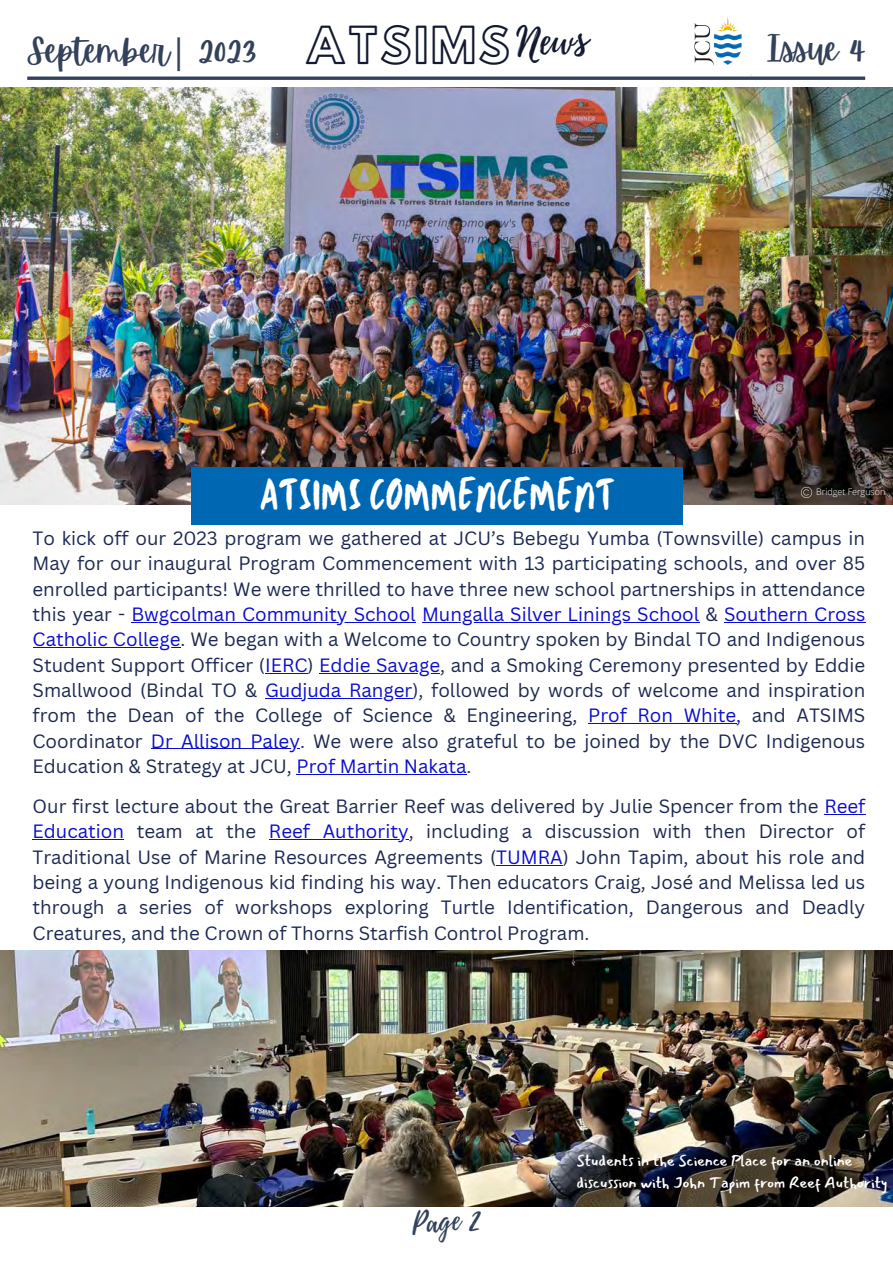
<style>
.page{position:relative;width:893px;height:1264px;background:#fff}
.page>*{position:absolute;margin:0;border:0;box-sizing:border-box;transform-origin:0 0}
.t1{font:45.15px "TC Milo Regular";letter-spacing:.015em;color:#fff}
.t2{font:43.95px "Hussar Ekologiczne 1";letter-spacing:.06em;color:#121930}
.t3{font:39.45px "Playlist Script";color:#121930}
.t4{font:33.75px "Apricots";color:#33425a}
.t5{font:29.25px "Playlist Script";color:#33425a}
.t6{font:18.75px/25.3px "Canva Sans";color:#1c2852;text-align:justify}
.t7{font:15.75px/21.3px "Mansalva";color:#fff}
.t8{font:300 9px "Open Sans";color:#fff}
.s1{font-family:"Noto Sans"}
.s2{color:#0a0ccf}
</style>
<div class="page">
<svg style="left:27px;top:76px;width:838px;height:4px;background:#505d72"></svg>
<img style="left:683px;top:17px;width:69px;height:60px">
<img style="left:0;top:88px;width:892px;height:417px">
<div style="left:192px;top:467px;width:490px;height:57px;background:#0067b3"></div>
<svg style="left:800px;top:487px;width:12px;height:11px"></svg>
<img style="left:0;top:950px;width:892px;height:256px">
<hr style="left:131px;top:622px;width:285px;height:1px;background:#0a0ccf">
<hr style="left:422px;top:622px;width:277px;height:1px;background:#0a0ccf">
<hr style="left:724px;top:622px;width:141px;height:1px;background:#0a0ccf">
<hr style="left:33px;top:647px;width:147px;height:1px;background:#0a0ccf">
<hr style="left:265px;top:672px;width:42px;height:1px;background:#0a0ccf">
<hr style="left:319px;top:672px;width:121px;height:1px;background:#0a0ccf">
<hr style="left:265px;top:698px;width:147px;height:1px;background:#0a0ccf">
<hr style="left:588px;top:723px;width:148px;height:1px;background:#0a0ccf">
<hr style="left:151px;top:748px;width:138px;height:1px;background:#0a0ccf">
<hr style="left:296px;top:773px;width:170px;height:1px;background:#0a0ccf">
<hr style="left:824px;top:814px;width:41px;height:1px;background:#0a0ccf">
<hr style="left:33px;top:839px;width:91px;height:1px;background:#0a0ccf">
<hr style="left:269px;top:839px;width:139px;height:1px;background:#0a0ccf">
<hr style="left:496px;top:864px;width:67px;height:1px;background:#0a0ccf">
<p class="t4" style="left:27px;top:32px;width:231px">September<span class="s1">|</span> 2023</p>
<p class="t2" style="left:305px;top:28px;width:206px">ATSIMS</p>
<p class="t3" style="left:514px;top:15px;width:73px;rotate:-5deg">News</p>
<p class="t4" style="left:767px;top:29px;width:99px">Issue 4</p>
<p class="t1" style="left:260px;top:464px;width:356px">ATSIMS COMMENCEMENT</p>
<p class="t8" style="left:816px;top:486px;width:71px">Bridget Ferguson</p>
<p class="t6" style="left:33px;top:525px;width:834px">To kick off our 2023 program we gathered at JCU’s Bebegu Yumba (Townsville) campus in May for our inaugural Program Commencement with 13 participating schools, and over 85 enrolled participants! We were thrilled to have three new school partnerships in attendance this year - <span class="s2">Bwgcolman Community School Mungalla Silver Linings School</span> &amp; <span class="s2">Southern Cross Catholic College</span>. We began with a Welcome to Country spoken by Bindal TO and Indigenous Student Support Officer (<span class="s2">IERC</span>) <span class="s2">Eddie Savage</span>, and a Smoking Ceremony presented by Eddie Smallwood (Bindal TO &amp; <span class="s2">Gudjuda Ranger</span>), followed by words of welcome and inspiration from the Dean of the College of Science &amp; Engineering, <span class="s2">Prof Ron White,</span> and ATSIMS Coordinator <span class="s2">Dr Allison Paley</span>. We were also grateful to be joined by the DVC Indigenous Education &amp; Strategy at JCU, <span class="s2">Prof Martin Nakata</span>.</p>
<p class="t6" style="left:33px;top:793px;width:834px">Our first lecture about the Great Barrier Reef was delivered by Julie Spencer from the <span class="s2">Reef Education</span> team at the <span class="s2">Reef Authority</span>, including a discussion with then Director of Traditional Use of Marine Resources Agreements (<span class="s2">TUMRA</span>) John Tapim, about his role and being a young Indigenous kid finding his way. Then educators Craig, José and Melissa led us through a series of workshops exploring Turtle Identification, Dangerous and Deadly Creatures, and the Crown of Thorns Starfish Control Program.</p>
<p class="t5" style="left:410px;top:1203px;width:70px;rotate:-5deg">Page 2</p>
<p class="t7" style="left:576px;top:1150px;width:313px">Students in the Science Place for an online discussion with John Tapim from Reef Authority</p>
</div>
